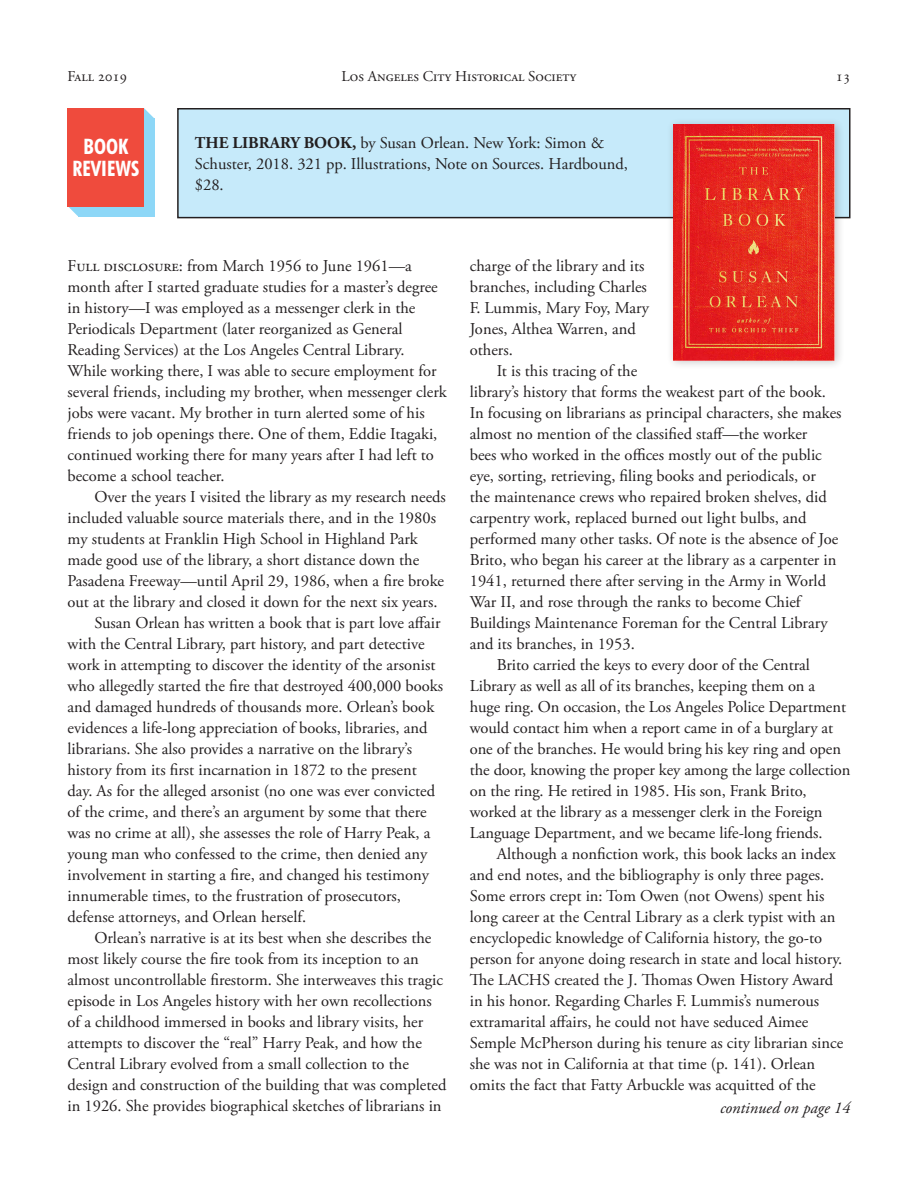
<style>
.page{position:relative;width:918px;height:1188px;background:#fff}
.page>*{position:absolute;margin:0;border:0;box-sizing:border-box;transform-origin:0 0}
.t1{font:700 condensed 21.3px/21.3px "Futura BT";color:#fff;text-align:center}
.t2{font:16.5px/21px "Adobe Garamond Pro";color:#231f20}
.t3{font:italic 16.5px "Adobe Garamond Pro";color:#231f20}
.t4{font:15px "Adobe Garamond Pro";color:#231f20}
.s1{font-weight:700}
</style>
<div class="page">
<div style="left:78px;top:118px;width:77px;height:98px;background:#8dd7f7"></div>
<svg style="left:67px;top:196px;width:21px;height:20px"></svg>
<svg style="left:144px;top:108px;width:10px;height:10px"></svg>
<div style="left:68px;top:108px;width:76px;height:98px;background:#ef4b3d"></div>
<div style="left:178px;top:109px;width:672px;height:109px;background:#c6eafa"></div>
<div style="left:177px;top:108px;width:673px;height:110px;border:2px solid #231f20"></div>
<div style="left:666px;top:117px;width:178px;height:254px;background:#231f20;opacity:.25"></div>
<img style="left:673px;top:124px;width:161px;height:236px">
<p class="t4" style="left:68px;top:67px;width:61px">Fall 2019</p>
<p class="t4" style="left:342px;top:67px;width:236px">Los Angeles City Historical Society</p>
<p class="t4" style="left:836px;top:67px;width:16px">13</p>
<p class="t1" style="left:73px;top:136px;width:68px">BOOK<br>REVIEWS</p>
<p class="t2" style="left:195px;top:133px;width:435px"><span class="s1">THE LIBRARY BOOK,</span> by Susan Orlean. New York: Simon &amp;<br>Schuster, 2018. 321 pp. Illustrations, Note on Sources. Hardbound, $28.</p>
<p class="t2" style="left:68px;top:256px;width:381px">Full disclosure: from March 1956 to June 1961—a month after I started graduate studies for a master’s degree in history—I was employed as a messenger clerk in the Periodicals Department (later reorganized as General Reading Services) at the Los Angeles Central Library.<br>While working there, I was able to secure employment for several friends, including my brother, when messenger clerk jobs were vacant. My brother in turn alerted some of his friends to job openings there. One of them, Eddie Itagaki, continued working there for many years after I had left to become a school teacher.</p>
<p class="t2" style="left:68px;top:487px;width:380px;text-indent:27px">Over the years I visited the library as my research needs included valuable source materials there, and in the 1980s my students at Franklin High School in Highland Park made good use of the library, a short distance down the Pasadena Freeway—until April 29, 1986, when a fire broke out at the library and closed it down for the next six years.</p>
<p class="t2" style="left:68px;top:613px;width:377px;text-indent:27px">Susan Orlean has written a book that is part love affair with the Central Library, part history, and part detective work in attempting to discover the identity of the arsonist who allegedly started the fire that destroyed 400,000 books and damaged hundreds of thousands more. Orlean’s book evidences a life-long appreciation of books, libraries, and librarians. She also provides a narrative on the library’s history from its first incarnation in 1872 to the present day. As for the alleged arsonist (no one was ever convicted of the crime, and there’s an argument by some that there was no crime at all), she assesses the role of Harry Peak, a young man who confessed to the crime, then denied any involvement in starting a fire, and changed his testimony innumerable times, to the frustration of prosecutors, defense attorneys, and Orlean herself.</p>
<p class="t2" style="left:68px;top:928px;width:380px;text-indent:27px">Orlean’s narrative is at its best when she describes the most likely course the fire took from its inception to an almost uncontrollable firestorm. She interweaves this tragic episode in Los Angeles history with her own recollections of a childhood immersed in books and library visits, her attempts to discover the “real” Harry Peak, and how the Central Library evolved from a small collection to the design and construction of the building that was completed in 1926. She provides biographical sketches of librarians in</p>
<p class="t2" style="left:470px;top:256px;width:181px">charge of the library and its branches, including Charles<br>F. Lummis, Mary Foy, Mary<br>Jones, Althea Warren, and others.</p>
<p class="t2" style="left:470px;top:361px;width:373px;text-indent:27px">It is this tracing of the<br>library’s history that forms the weakest part of the book.<br>In focusing on librarians as principal characters, she makes almost no mention of the classified staff—the worker<br>bees who worked in the offices mostly out of the public eye, sorting, retrieving, filing books and periodicals, or<br>the maintenance crews who repaired broken shelves, did carpentry work, replaced burned out light bulbs, and performed many other tasks. Of note is the absence of Joe Brito, who began his career at the library as a carpenter in 1941, returned there after serving in the Army in World War II, and rose through the ranks to become Chief Buildings Maintenance Foreman for the Central Library and its branches, in 1953.</p>
<p class="t2" style="left:470px;top:655px;width:382px;text-indent:27px">Brito carried the keys to every door of the Central Library as well as all of its branches, keeping them on a<br>huge ring. On occasion, the Los Angeles Police Department would contact him when a report came in of a burglary at one of the branches. He would bring his key ring and open the door, knowing the proper key among the large collection on the ring. He retired in 1985. His son, Frank Brito, worked at the library as a messenger clerk in the Foreign Language Department, and we became life-long friends.</p>
<p class="t2" style="left:470px;top:844px;width:375px;text-indent:27px">Although a nonfiction work, this book lacks an index and end notes, and the bibliography is only three pages.<br>Some errors crept in: Tom Owen (not Owens) spent his long career at the Central Library as a clerk typist with an encyclopedic knowledge of California history, the go-to person for anyone doing research in state and local history.<br>The LACHS created the J. Thomas Owen History Award in his honor. Regarding Charles F. Lummis’s numerous extramarital affairs, he could not have seduced Aimee Semple McPherson during his tenure as city librarian since she was not in California at that time (p. 141). Orlean omits the fact that Fatty Arbuckle was acquitted of the</p>
<p class="t3" style="left:720px;top:1098px;width:132px">continued on page 14</p>
</div>
